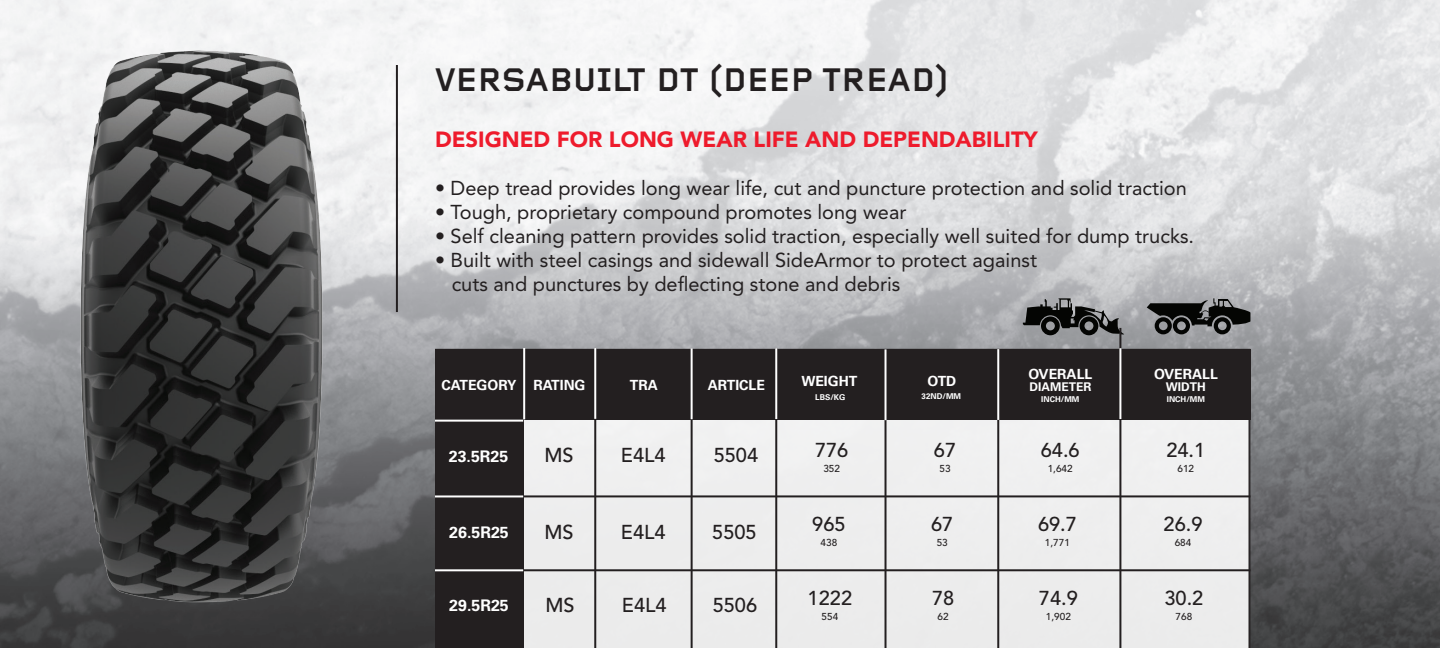
<style>
.page{position:relative;width:1440px;height:648px;background:#fff}
.page>*{position:absolute;margin:0;border:0;box-sizing:border-box;transform-origin:0 0}
.t1{font:700 34px "Foundry Gridnik";color:#231f20}
.t2{font:900 22px "Avenir";color:#ee1b2c}
.t3{font:20px "Avenir";color:#231f20}
.Callout{font:500 20px "Avenir";color:#231f20}
.Callout-2{font:700 16px "Univers";color:#fff}
.Callout-3{font:700 14px "Univers";color:#fff}
.Callout-4{font:700 12px "Univers";color:#fff}
.Callout-5{font:500 10px "Avenir";color:#231f20}
.Callout-6{font:700 8px "Univers";color:#fff}
</style>
<div class="page">
<img style="left:0;top:0;width:1440px;height:648px">
<svg style="left:1023px;top:298px;width:101px;height:37px;background:#5f6061"></svg>
<svg style="left:1147px;top:298px;width:103px;height:36px;background:#525353"></svg>
<img style="left:44px;top:34px;width:315px;height:589px">
<hr style="left:396px;top:65px;width:2px;height:247px;background:#231f20">
<div style="left:523px;top:420px;width:727px;height:228px;background:#ededee"></div>
<div style="left:435px;top:349px;width:815px;height:71px;background:#231f20"></div>
<div style="left:435px;top:403px;width:88px;height:245px;background:#231f20"></div>
<hr style="left:435px;top:495px;width:815px;height:2px;background:#231f20">
<hr style="left:594px;top:348px;width:2px;height:300px;background:#231f20">
<hr style="left:594px;top:348px;width:2px;height:71px;background:#fff">
<hr style="left:691px;top:350px;width:2px;height:298px;background:#231f20">
<hr style="left:691px;top:348px;width:2px;height:71px;background:#fff">
<hr style="left:775px;top:348px;width:2px;height:300px;background:#231f20">
<hr style="left:775px;top:348px;width:2px;height:71px;background:#fff">
<hr style="left:885px;top:351px;width:2px;height:297px;background:#231f20">
<hr style="left:885px;top:349px;width:2px;height:71px;background:#fff">
<hr style="left:997px;top:350px;width:2px;height:298px;background:#231f20">
<hr style="left:997px;top:349px;width:2px;height:71px;background:#fff">
<hr style="left:1119px;top:328px;width:2px;height:320px;background:#231f20">
<hr style="left:1119px;top:348px;width:2px;height:71px;background:#fff">
<hr style="left:435px;top:420px;width:88px;height:2px;background:#fff">
<hr style="left:435px;top:495px;width:88px;height:2px;background:#fff">
<hr style="left:523px;top:348px;width:2px;height:71px;background:#fff">
<hr style="left:435px;top:569px;width:815px;height:2px;background:#231f20">
<hr style="left:435px;top:569px;width:88px;height:2px;background:#fff">
<p class="t1" style="left:435px;top:60px;width:515px">VERSABUILT DT (DEEP TREAD)</p>
<p class="t2" style="left:435px;top:120px;width:604px">DESIGNED FOR LONG WEAR LIFE AND DEPENDABILITY</p>
<p class="t3" style="left:435px;top:176px;width:753px">• Deep tread provides long wear life, cut and puncture protection and solid traction</p>
<p class="t3" style="left:435px;top:200px;width:473px">• Tough, proprietary compound promotes long wear</p>
<p class="t3" style="left:435px;top:224px;width:761px">• Self cleaning pattern provides solid traction, especially well suited for dump trucks.</p>
<p class="t3" style="left:435px;top:248px;width:604px">• Built with steel casings and sidewall SideArmor to protect against</p>
<p class="t3" style="left:452px;top:272px;width:450px">cuts and punctures by deflecting stone and debris</p>
<p class="Callout-3" style="left:442px;top:377px;width:76px">CATEGORY</p>
<p class="Callout-3" style="left:1028px;top:365px;width:65px">OVERALL</p>
<p class="Callout-3" style="left:1154px;top:365px;width:65px">OVERALL</p>
<p class="Callout-3" style="left:630px;top:377px;width:30px">TRA</p>
<p class="Callout-3" style="left:708px;top:377px;width:59px">ARTICLE</p>
<p class="Callout-3" style="left:801px;top:373px;width:57px">WEIGHT</p>
<p class="Callout-3" style="left:927px;top:373px;width:30px">OTD</p>
<p class="Callout-3" style="left:533px;top:377px;width:54px">RATING</p>
<p class="Callout-4" style="left:1029px;top:380px;width:63px">DIAMETER</p>
<p class="Callout-4" style="left:1166px;top:380px;width:41px">WIDTH</p>
<p class="Callout-6" style="left:1167px;top:394px;width:40px">INCH/MM</p>
<p class="Callout-6" style="left:815px;top:393px;width:32px">LBS/KG</p>
<p class="Callout-6" style="left:922px;top:392px;width:41px">32ND/MM</p>
<p class="Callout-6" style="left:1041px;top:394px;width:40px">INCH/MM</p>
<p class="Callout-2" style="left:449px;top:447px;width:61px">23.5R25</p>
<p class="Callout" style="left:544px;top:444px;width:31px">MS</p>
<p class="Callout" style="left:621px;top:444px;width:46px">E4L4</p>
<p class="Callout" style="left:714px;top:444px;width:46px">5504</p>
<p class="Callout" style="left:815px;top:438px;width:35px">776</p>
<p class="Callout-5" style="left:823px;top:462px;width:18px">352</p>
<p class="Callout" style="left:934px;top:438px;width:24px">67</p>
<p class="Callout-5" style="left:939px;top:462px;width:13px">53</p>
<p class="Callout" style="left:1041px;top:438px;width:40px">64.6</p>
<p class="Callout-5" style="left:1048px;top:462px;width:27px">1,642</p>
<p class="Callout" style="left:1166px;top:438px;width:40px">24.1</p>
<p class="Callout-5" style="left:1178px;top:462px;width:18px">612</p>
<p class="Callout-2" style="left:449px;top:523px;width:61px">26.5R25</p>
<p class="Callout" style="left:544px;top:520px;width:31px">MS</p>
<p class="Callout" style="left:621px;top:520px;width:46px">E4L4</p>
<p class="Callout" style="left:712px;top:520px;width:46px">5505</p>
<p class="Callout" style="left:812px;top:512px;width:35px">965</p>
<p class="Callout-5" style="left:821px;top:537px;width:18px">438</p>
<p class="Callout" style="left:931px;top:512px;width:24px">67</p>
<p class="Callout-5" style="left:937px;top:537px;width:13px">53</p>
<p class="Callout" style="left:1038px;top:512px;width:40px">69.7</p>
<p class="Callout-5" style="left:1045px;top:537px;width:27px">1,771</p>
<p class="Callout" style="left:1164px;top:512px;width:40px">26.9</p>
<p class="Callout-5" style="left:1175px;top:537px;width:18px">684</p>
<p class="Callout-2" style="left:449px;top:596px;width:61px">29.5R25</p>
<p class="Callout" style="left:545px;top:594px;width:31px">MS</p>
<p class="Callout" style="left:622px;top:594px;width:46px">E4L4</p>
<p class="Callout" style="left:713px;top:594px;width:46px">5506</p>
<p class="Callout" style="left:808px;top:587px;width:46px">1222</p>
<p class="Callout-5" style="left:822px;top:611px;width:18px">554</p>
<p class="Callout" style="left:932px;top:587px;width:24px">78</p>
<p class="Callout-5" style="left:938px;top:611px;width:13px">62</p>
<p class="Callout" style="left:1039px;top:587px;width:40px">74.9</p>
<p class="Callout-5" style="left:1046px;top:611px;width:27px">1,902</p>
<p class="Callout" style="left:1165px;top:587px;width:40px">30.2</p>
<p class="Callout-5" style="left:1176px;top:611px;width:18px">768</p>
</div>
